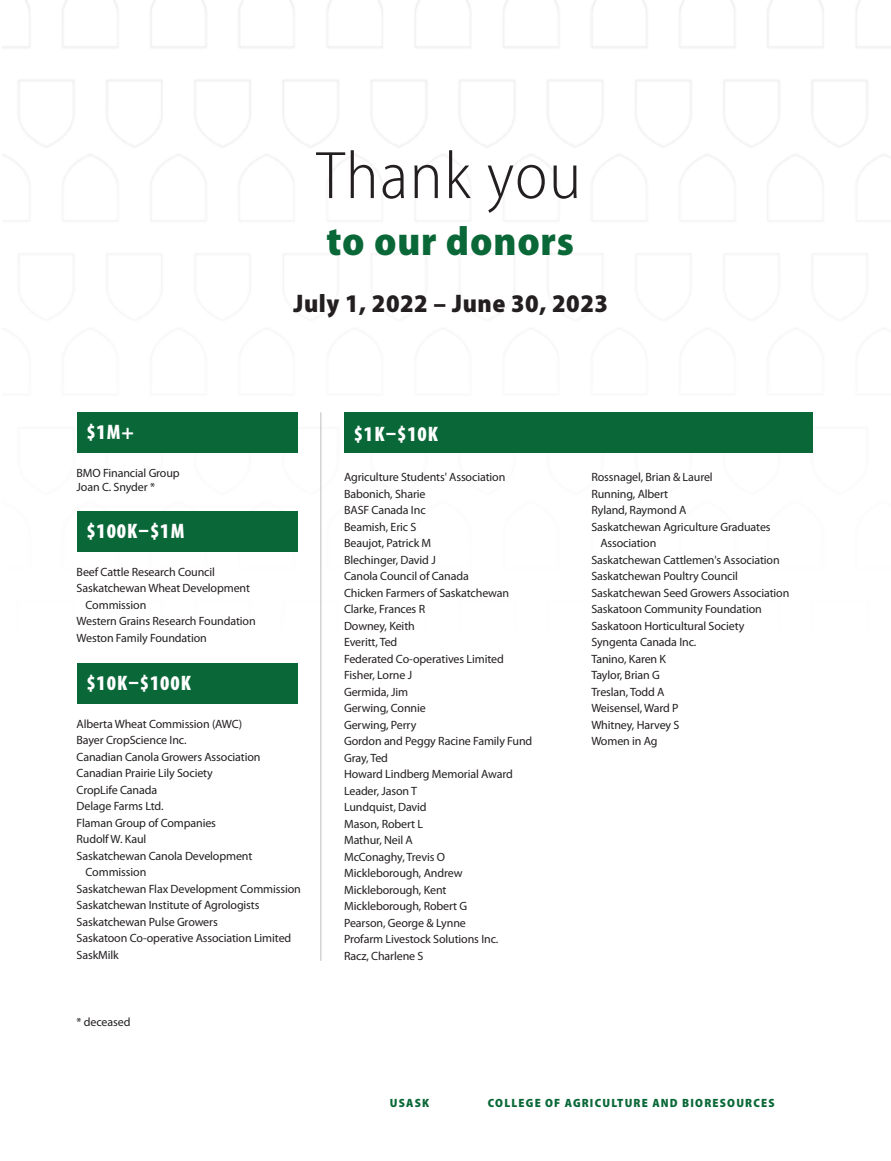
<style>
.page{position:relative;width:891px;height:1161px;background:#fff}
.page>*{position:absolute;margin:0;border:0;box-sizing:border-box;transform-origin:0 0}
.t1{font:300 semi-condensed 67.8px "Myriad Pro";letter-spacing:.02em;color:#231f20}
.t2{font:900 semi-condensed 41.1px "Myriad Pro";letter-spacing:.02em;color:#0a6838}
.t3{font:900 semi-condensed 25.5px "Myriad Pro";letter-spacing:.02em;color:#231f20}
.t4{font:900 condensed 21px "Myriad Pro";letter-spacing:.05em;color:#fff}
.t5{font:12px/16.5px "Myriad Pro";letter-spacing:-.01em;color:#231f20}
.t6{font:900 semi-condensed 12px "Myriad Pro";letter-spacing:.1em;color:#0a6838}
</style>
<div class="page">
<img style="left:3px;top:0;width:888px;height:649px">
<div style="left:77px;top:511px;width:221px;height:41px;background:#0a6838"></div>
<div style="left:77px;top:412px;width:221px;height:41px;background:#0a6838"></div>
<div style="left:77px;top:663px;width:221px;height:41px;background:#0a6838"></div>
<div style="left:344px;top:412px;width:468px;height:41px;background:#0a6838"></div>
<hr style="left:320px;top:412px;width:1px;height:549px;background:#bcbdc0">
<h3 class="t4" style="left:86px;top:421px;width:49px">$1M+</h3>
<h1 class="t1" style="left:316px;top:139px;width:267px">Thank you</h1>
<h2 class="t2" style="left:327px;top:217px;width:249px">to our donors</h2>
<h3 class="t3" style="left:294px;top:289px;width:316px">July 1, 2022 – June 30, 2023</h3>
<h3 class="t4" style="left:354px;top:422px;width:86px">$1K–$10K</h3>
<p class="t5" style="left:77px;top:467px;width:105px;line-height:13.5px">BMO Financial Group<br>Joan C. Snyder *</p>
<h3 class="t4" style="left:86px;top:519px;width:100px">$100K–$1M</h3>
<p class="t5" style="left:77px;top:564px;width:140px">Beef Cattle Research Council</p>
<p class="t5" style="left:77px;top:580px;width:175px">Saskatchewan Wheat Development</p>
<p class="t5" style="left:86px;top:597px;width:62px">Commission</p>
<p class="t5" style="left:77px;top:613px;width:181px">Western Grains Research Foundation</p>
<p class="t5" style="left:77px;top:630px;width:132px">Weston Family Foundation</p>
<h3 class="t4" style="left:86px;top:671px;width:106px">$10K–$100K</h3>
<p class="t5" style="left:77px;top:716px;width:167px">Alberta Wheat Commission (AWC)</p>
<p class="t5" style="left:77px;top:732px;width:111px">Bayer CropScience Inc.</p>
<p class="t5" style="left:77px;top:749px;width:185px">Canadian Canola Growers Association</p>
<p class="t5" style="left:77px;top:765px;width:138px">Canadian Prairie Lily Society</p>
<p class="t5" style="left:77px;top:782px;width:82px">CropLife Canada</p>
<p class="t5" style="left:77px;top:798px;width:89px">Delage Farms Ltd.</p>
<p class="t5" style="left:77px;top:815px;width:141px">Flaman Group of Companies</p>
<p class="t5" style="left:77px;top:831px;width:71px">Rudolf W. Kaul</p>
<p class="t5" style="left:77px;top:848px;width:177px">Saskatchewan Canola Development</p>
<p class="t5" style="left:86px;top:864px;width:62px">Commission</p>
<p class="t5" style="left:77px;top:881px;width:226px">Saskatchewan Flax Development Commission</p>
<p class="t5" style="left:77px;top:897px;width:184px">Saskatchewan Institute of Agrologists</p>
<p class="t5" style="left:77px;top:914px;width:143px">Saskatchewan Pulse Growers</p>
<p class="t5" style="left:77px;top:930px;width:216px">Saskatoon Co-operative Association Limited</p>
<p class="t5" style="left:77px;top:947px;width:44px">SaskMilk</p>
<p class="t5" style="left:77px;top:1014px;width:55px">* deceased</p>
<p class="t5" style="left:344px;top:469px;width:190px">Agriculture Students' Association<br>Babonich, Sharie<br>BASF Canada Inc<br>Beamish, Eric S<br>Beaujot, Patrick M<br>Blechinger, David J<br>Canola Council of Canada<br>Chicken Farmers of Saskatchewan<br>Clarke, Frances R<br>Downey, Keith<br>Everitt, Ted<br>Federated Co-operatives Limited<br>Fisher, Lorne J<br>Germida, Jim<br>Gerwing, Connie<br>Gerwing, Perry<br>Gordon and Peggy Racine Family Fund<br>Gray, Ted<br>Howard Lindberg Memorial Award<br>Leader, Jason T<br>Lundquist, David<br>Mason, Robert L<br>Mathur, Neil A<br>McConaghy, Trevis O<br>Mickleborough, Andrew<br>Mickleborough, Kent<br>Mickleborough, Robert G<br>Pearson, George &amp; Lynne<br>Profarm Livestock Solutions Inc.<br>Racz, Charlene S</p>
<p class="t5" style="left:591px;top:469px;width:123px">Rossnagel, Brian &amp; Laurel</p>
<p class="t5" style="left:591px;top:486px;width:78px">Running, Albert</p>
<p class="t5" style="left:591px;top:502px;width:97px">Ryland, Raymond A</p>
<p class="t5" style="left:591px;top:519px;width:181px">Saskatchewan Agriculture Graduates</p>
<p class="t5" style="left:600px;top:535px;width:58px">Association</p>
<p class="t5" style="left:591px;top:552px;width:190px">Saskatchewan Cattlemen's Association</p>
<p class="t5" style="left:591px;top:568px;width:148px">Saskatchewan Poultry Council</p>
<p class="t5" style="left:591px;top:585px;width:200px">Saskatchewan Seed Growers Association</p>
<p class="t5" style="left:591px;top:601px;width:172px">Saskatoon Community Foundation</p>
<p class="t5" style="left:591px;top:618px;width:155px">Saskatoon Horticultural Society</p>
<p class="t5" style="left:591px;top:634px;width:107px">Syngenta Canada Inc.</p>
<p class="t5" style="left:591px;top:651px;width:76px">Tanino, Karen K</p>
<p class="t5" style="left:591px;top:667px;width:70px">Taylor, Brian G</p>
<p class="t5" style="left:591px;top:684px;width:75px">Treslan, Todd A</p>
<p class="t5" style="left:591px;top:700px;width:89px">Weisensel, Ward P</p>
<p class="t5" style="left:591px;top:717px;width:90px">Whitney, Harvey S</p>
<p class="t5" style="left:591px;top:733px;width:68px">Women in Ag</p>
<p class="t6" style="left:390px;top:1096px;width:41px">USASK</p>
<p class="t6" style="left:488px;top:1096px;width:288px">COLLEGE OF AGRICULTURE AND BIORESOURCES</p>
</div>
